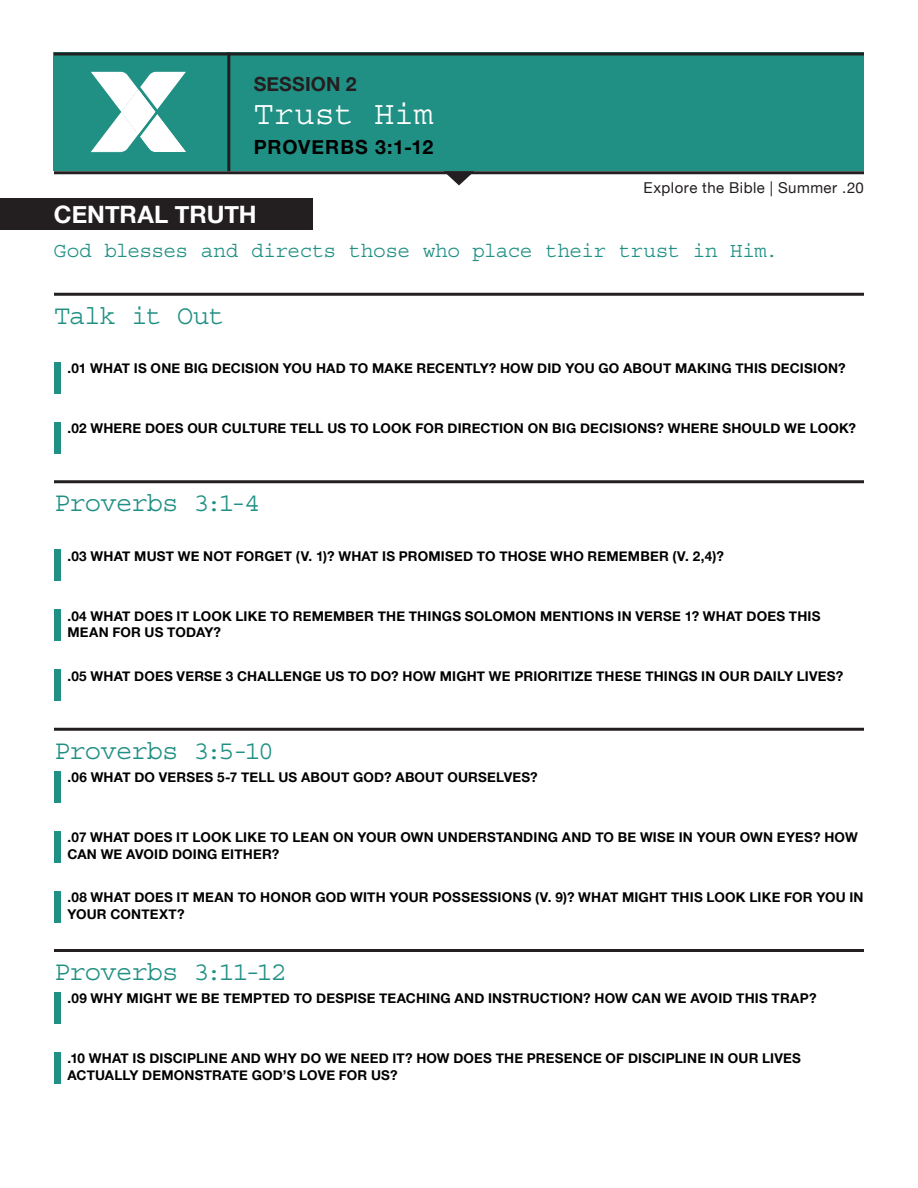
<style>
.page{position:relative;width:918px;height:1188px;background:#fff}
.page>*{position:absolute;margin:0;border:0;box-sizing:border-box;transform-origin:0 0}
.t1{font:33px "Courier Std";color:#fff}
.subhead{font:27px "Courier Std";letter-spacing:-.03em;color:#219084}
.t2{font:700 24px "Helvetica Neue";letter-spacing:-.005em;color:#fff}
.central_truth_copy{font:21px "Courier Std";letter-spacing:-.025em;color:#219084}
.t3{font:700 19.5px "Helvetica Neue";letter-spacing:.045em;color:#000}
.t4{font:700 19.5px "Helvetica Neue";letter-spacing:.005em;color:#231f20}
.t5{font:15px "Helvetica Neue";letter-spacing:.03em;color:#231f20}
.question{font:700 13.5px/16.5px "Helvetica Neue";letter-spacing:.015em;color:#000}
</style>
<div class="page">
<div style="left:0;top:199px;width:312px;height:31px;background:#231f20"></div>
<div style="left:54px;top:52px;width:810px;height:119px;background:#219084"></div>
<svg style="left:91px;top:72px;width:95px;height:80px"></svg>
<svg style="left:54px;top:52px;width:810px;height:4px;background:#223a38"></svg>
<hr style="left:54px;top:171px;width:810px;height:3px;background:#231f20">
<svg style="left:444px;top:171px;width:30px;height:14px"></svg>
<hr style="left:227px;top:52px;width:3px;height:119px;background:#231f20">
<hr style="left:54px;top:293px;width:810px;height:3px;background:#231f20">
<div style="left:54px;top:362px;width:6px;height:31px;background:#219084"></div>
<div style="left:54px;top:422px;width:6px;height:31px;background:#219084"></div>
<hr style="left:54px;top:480px;width:810px;height:3px;background:#231f20">
<div style="left:54px;top:550px;width:6px;height:31px;background:#219084"></div>
<div style="left:54px;top:610px;width:6px;height:31px;background:#219084"></div>
<div style="left:54px;top:670px;width:6px;height:31px;background:#219084"></div>
<hr style="left:54px;top:728px;width:810px;height:3px;background:#231f20">
<div style="left:54px;top:771px;width:6px;height:31px;background:#219084"></div>
<div style="left:54px;top:831px;width:6px;height:31px;background:#219084"></div>
<div style="left:54px;top:891px;width:6px;height:31px;background:#219084"></div>
<hr style="left:54px;top:949px;width:810px;height:3px;background:#231f20">
<div style="left:54px;top:992px;width:6px;height:31px;background:#219084"></div>
<div style="left:54px;top:1052px;width:6px;height:31px;background:#219084"></div>
<p class="t4" style="left:254px;top:69px;width:104px">SESSION 2</p>
<p class="t1" style="left:254px;top:95px;width:181px">Trust Him</p>
<p class="t3" style="left:254px;top:131px;width:181px">PROVERBS 3:1-12</p>
<p class="t5" style="left:644px;top:176px;width:222px">Explore the Bible | Summer .20</p>
<p class="t2" style="left:54px;top:196px;width:204px">CENTRAL TRUTH</p>
<p class="central_truth_copy" style="left:54px;top:239px;width:726px">God blesses and directs those who place their trust in Him.</p>
<p class="subhead" style="left:54px;top:301px;width:172px">Talk it Out</p>
<p class="question" style="left:68px;top:361px;width:780px">.01 WHAT IS ONE BIG DECISION YOU HAD TO MAKE RECENTLY? HOW DID YOU GO ABOUT MAKING THIS DECISION?</p>
<p class="question" style="left:68px;top:421px;width:790px">.02 WHERE DOES OUR CULTURE TELL US TO LOOK FOR DIRECTION ON BIG DECISIONS? WHERE SHOULD WE LOOK?</p>
<p class="subhead" style="left:54px;top:488px;width:209px">Proverbs 3:1-4</p>
<p class="question" style="left:68px;top:548px;width:658px">.03 WHAT MUST WE NOT FORGET (V. 1)? WHAT IS PROMISED TO THOSE WHO REMEMBER (V. 2,4)?</p>
<p class="question" style="left:68px;top:608px;width:755px">.04 WHAT DOES IT LOOK LIKE TO REMEMBER THE THINGS SOLOMON MENTIONS IN VERSE 1? WHAT DOES THIS<br>MEAN FOR US TODAY?</p>
<p class="question" style="left:68px;top:668px;width:777px">.05 WHAT DOES VERSE 3 CHALLENGE US TO DO? HOW MIGHT WE PRIORITIZE THESE THINGS IN OUR DAILY LIVES?</p>
<p class="subhead" style="left:54px;top:736px;width:222px">Proverbs 3:5-10</p>
<p class="question" style="left:68px;top:769px;width:472px">.06 WHAT DO VERSES 5-7 TELL US ABOUT GOD? ABOUT OURSELVES?</p>
<p class="question" style="left:68px;top:829px;width:792px">.07 WHAT DOES IT LOOK LIKE TO LEAN ON YOUR OWN UNDERSTANDING AND TO BE WISE IN YOUR OWN EYES? HOW<br>CAN WE AVOID DOING EITHER?</p>
<p class="question" style="left:68px;top:889px;width:798px">.08 WHAT DOES IT MEAN TO HONOR GOD WITH YOUR POSSESSIONS (V. 9)? WHAT MIGHT THIS LOOK LIKE FOR YOU IN<br>YOUR CONTEXT?</p>
<p class="subhead" style="left:54px;top:957px;width:235px">Proverbs 3:11-12</p>
<p class="question" style="left:68px;top:991px;width:751px">.09 WHY MIGHT WE BE TEMPTED TO DESPISE TEACHING AND INSTRUCTION? HOW CAN WE AVOID THIS TRAP?</p>
<p class="question" style="left:68px;top:1051px;width:735px">.10 WHAT IS DISCIPLINE AND WHY DO WE NEED IT? HOW DOES THE PRESENCE OF DISCIPLINE IN OUR LIVES<br>ACTUALLY DEMONSTRATE GOD’S LOVE FOR US?</p>
</div>
